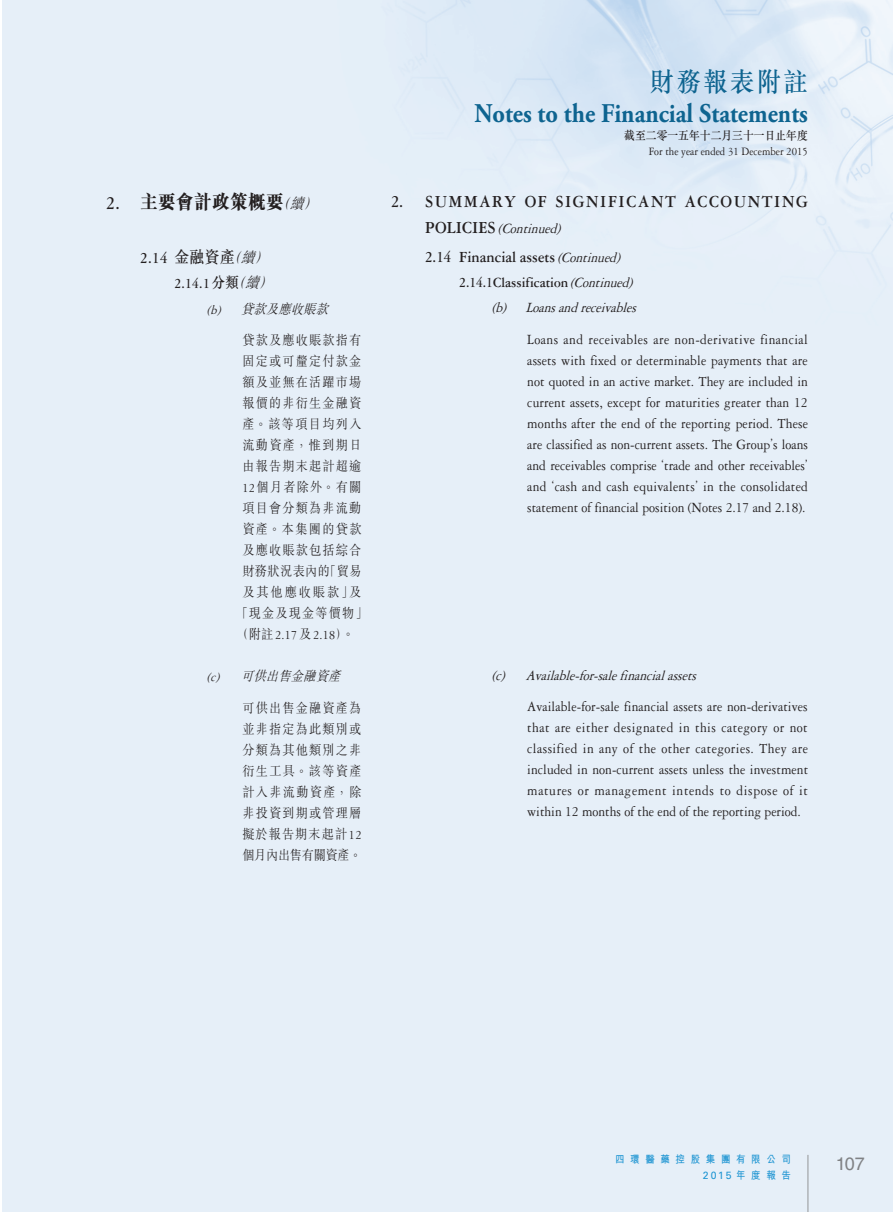
<style>
.page{position:relative;width:893px;height:1212px;background:#fff}
.page>*{position:absolute;margin:0;border:0;box-sizing:border-box;transform-origin:0 0}
.t1{font:700 27px "Adobe Garamond Pro";color:#0e6490;scale:.9 1}
.t2{font:500 27px "M Sung HK";letter-spacing:.1em;color:#0e6490;scale:.9 1}
._8__標題-C{font:800 19.5px "M Sung HK";letter-spacing:.025em;color:#231f20;scale:.9 1}
._3__標題{font:700 18px "Garamond 3 LT Std";letter-spacing:.095em;color:#231f20;scale:.9 1}
.t3{font:18px "Helvetica LT Std";color:#808285}
._4__副標題{font:700 16.5px "Garamond 3 LT Std";color:#231f20;scale:.9 1}
._9__副標題-C{font:700 16.5px "Garamond 3 LT Std";color:#231f20;scale:.9 1}
._1__內文{font:15px/21px "Garamond 3 LT Std";color:#231f20;text-align:justify;scale:.9 1}
._1__內文-2{font:italic 15px "Garamond 3 LT Std";color:#231f20;scale:.9 1}
._5__副副標題{font:700 15px "Garamond 3 LT Std";color:#231f20;scale:.9 1}
._3__標題-2{font:italic 15px "Garamond 3 LT Std";color:#231f20;scale:.9 1}
._10__副副標題-C{font:700 15px "Garamond 3 LT Std";color:#231f20;scale:.9 1}
._6__內文-C{font:300 13.5px/21px "M Sung HK";letter-spacing:.1em;color:#231f20;text-align:justify;scale:.9 1}
._6__內文-C-2{font:italic 300 13.5px "M Sung HK";color:#231f20;scale:.9 1}
._6__內文-C-3{font:13.5px "Garamond 3 LT Std";color:#231f20;scale:.9 1}
._6__內文-C-4{font:300 13.5px "M Sung HK";letter-spacing:.035em;color:#231f20;scale:.9 1}
._6__內文-C-5{font:300 13.5px "M Sung HK";letter-spacing:.16em;color:#231f20;scale:.9 1}
.t4{font:12px "Garamond 3 LT Std";color:#231f20;scale:.9 1}
.t5{font:500 12px "M Sung HK";color:#231f20;scale:.9 1}
.t6{font:700 10.5px "M Hei HK";letter-spacing:.6em;color:#1c94d2;scale:.9 1}
.t7{font:10.5px "Univers LT Std";color:#1c94d2}
.s1{font-family:"Garamond 3 LT Std";font-weight:700}
.s2{font-weight:300;font-style:italic;font-size:15px}
.s3{font-family:"M Sung HK";font-weight:500}
.s4{font-family:"M Sung HK";font-weight:300;font-style:italic;font-size:15px}
.s5{font-family:"M Sung HK";font-weight:300;font-style:italic}
.s6{font-family:"Garamond 3 LT Std";font-weight:400}
.s7{font-family:"M Sung HK";font-weight:300}
.s8{font-weight:700;font-style:normal;font-size:18px}
.s9{font-weight:400;font-style:italic;font-size:15px}
.s10{font-weight:400;font-style:italic}
.s11{font-family:"M Hei HK";font-weight:700}
</style>
<div class="page">
<hr style="left:807px;top:1155px;width:1px;height:57px;background:#939598">
<p class="_8__標題-C" style="left:106px;top:192px;width:241px"><span class="s1">2.</span> 主要會計政策概要<span class="s2">（續）</span></p>
<p class="_9__副標題-C" style="left:140px;top:249px;width:149px">2.14 <span class="s3">金融資產</span><span class="s4">（續）</span></p>
<p class="_10__副副標題-C" style="left:174px;top:276px;width:116px">2.14.1<span class="s3">分類</span><span class="s5">（續）</span></p>
<p class="_6__內文-C-2" style="left:207px;top:299px;width:141px"><span class="s6">(b)</span> 貸款及應收賬款</p>
<p class="_6__內文-C" style="left:242px;top:329px;width:134px">貸款及應收賬款指有</p>
<p class="_6__內文-C" style="left:242px;top:350px;width:134px">固定或可釐定付款金</p>
<p class="_6__內文-C" style="left:242px;top:371px;width:134px">額及並無在活躍市場</p>
<p class="_6__內文-C" style="left:242px;top:392px;width:134px">報價的非衍生金融資</p>
<p class="_6__內文-C" style="left:242px;top:413px;width:134px">產。該等項目均列入</p>
<p class="_6__內文-C" style="left:242px;top:434px;width:134px">流動資產，惟到期日</p>
<p class="_6__內文-C" style="left:242px;top:455px;width:134px">由報告期末起計超逾</p>
<p class="_6__內文-C" style="left:242px;top:476px;width:134px"><span class="s6">12</span>個月者除外。有關</p>
<p class="_6__內文-C" style="left:242px;top:497px;width:134px">項目會分類為非流動</p>
<p class="_6__內文-C" style="left:242px;top:518px;width:134px">資產。本集團的貸款</p>
<p class="_6__內文-C" style="left:242px;top:539px;width:134px">及應收賬款包括綜合</p>
<p class="_6__內文-C-4" style="left:242px;top:562px;width:134px">財務狀況表內的「貿易</p>
<p class="_6__內文-C-5" style="left:242px;top:583px;width:134px">及其他應收賬款」及</p>
<p class="_6__內文-C" style="left:236px;top:602px;width:147px">「現金及現金等價物」</p>
<p class="_6__內文-C-3" style="left:236px;top:628px;width:132px"><span class="s7">（附註</span>2.17<span class="s7">及</span>2.18<span class="s7">）。</span></p>
<p class="_6__內文-C-2" style="left:207px;top:667px;width:155px"><span class="s6">(c)</span> 可供出售金融資產</p>
<p class="_6__內文-C" style="left:242px;top:696px;width:134px">可供出售金融資產為並非指定為此類別或分類為其他類別之非衍生工具。該等資產計入非流動資產，除非投資到期或管理層擬於報告期末起計<span class="s6">12</span>個月內出售有關資產。</p>
<h1 class="t2" style="left:650px;top:63px;width:177px">財務報表附註</h1>
<h1 class="t1" style="left:474px;top:98px;width:372px">Notes to the Financial Statements</h1>
<p class="t5" style="left:624px;top:127px;width:205px">截至二零一五年十二月三十一日止年度</p>
<p class="t4" style="left:649px;top:145px;width:178px">For the year ended 31 December 2015</p>
<p class="_3__標題" style="left:391px;top:192px;width:464px">2. SUMMARY OF SIGNIFICANT ACCOUNTING</p>
<p class="_3__標題-2" style="left:425px;top:220px;width:156px"><span class="s8">P O L I C I E S</span> (Continued)</p>
<p class="_4__副標題" style="left:425px;top:248px;width:223px">2.14 Financial assets <span class="s9">(Continued)</span></p>
<p class="_5__副副標題" style="left:459px;top:274px;width:199px">2.14.1Classification<span class="s10">(Continued)</span></p>
<p class="_1__內文-2" style="left:492px;top:300px;width:167px">(b) Loans and receivables</p>
<p class="_1__內文" style="left:527px;top:329px;width:313px">Loans and receivables are non-derivative financial assets with fixed or determinable payments that are not quoted in an active market. They are included in current assets, except for maturities greater than 12 months after the end of the reporting period. These are classified as non-current assets. The Group’s loans and receivables comprise ‘trade and other receivables’ and ‘cash and cash equivalents’ in the consolidated statement of financial position (Notes 2.17 and 2.18).</p>
<p class="_1__內文-2" style="left:492px;top:667px;width:233px">(c) Available-for-sale financial assets</p>
<p class="_1__內文" style="left:527px;top:696px;width:314px">Available-for-sale financial assets are non-derivatives that are either designated in this category or not classified in any of the other categories. They are included in non-current assets unless the investment matures or management intends to dispose of it within 12 months of the end of the reporting period.</p>
<p class="t6" style="left:615px;top:1151px;width:197px">四環醫藥控股集團有限公司</p>
<p class="t7" style="left:703px;top:1169px;width:90px">2015<span class="s11">年度 報告</span></p>
<p class="t3" style="left:836px;top:1153px;width:31px">107</p>
</div>
